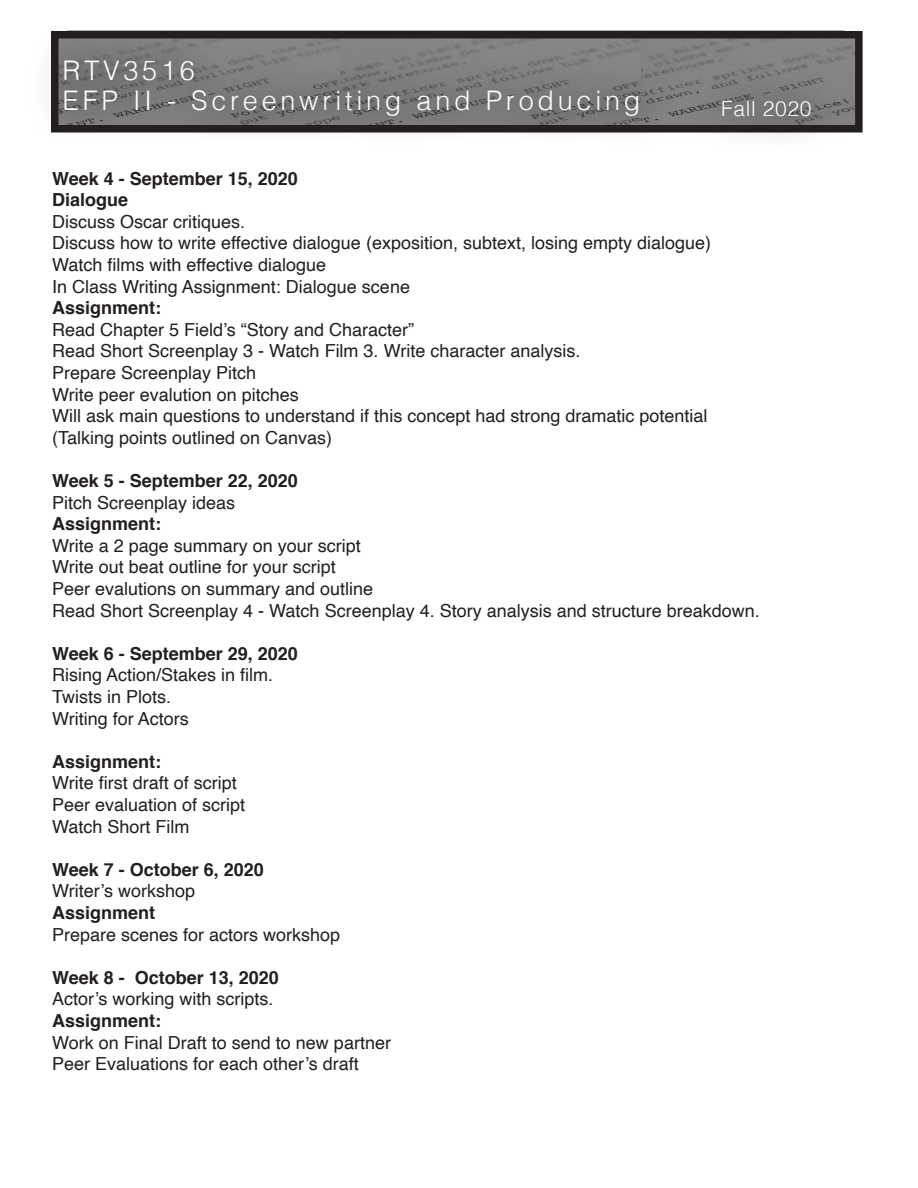
<style>
.page{position:relative;width:918px;height:1188px;background:#fff}
.page>*{position:absolute;margin:0;border:0;box-sizing:border-box;transform-origin:0 0}
.t1{font:300 27px "Helvetica";letter-spacing:.14em;color:#fff}
.t2{font:300 21px "Helvetica";letter-spacing:.03em;color:#fff}
.t3{font:18px "Helvetica";color:#231f20}
.t4{font:700 18px "Helvetica";color:#231f20}
</style>
<div class="page">
<svg style="left:53px;top:31px;width:807px;height:100px;fill:#858384"></svg>
<div style="left:688px;top:66px;width:157px;height:86px;background:#231f20;opacity:.59"></div>
<div style="left:29px;top:25px;width:645px;height:125px;background:#231f20;opacity:.59"></div>
<div style="left:51px;top:31px;width:812px;height:102px;border:8px solid #231f20"></div>
<p class="t1" style="left:63px;top:47px;width:134px">RTV3516</p>
<p class="t1" style="left:63px;top:77px;width:579px">EFP II - Screenwriting and Producing</p>
<p class="t2" style="left:721px;top:91px;width:92px">Fall 2020</p>
<p class="t4" style="left:52px;top:164px;width:247px">Week 4 - September 15, 2020</p>
<p class="t4" style="left:52px;top:185px;width:78px">Dialogue</p>
<p class="t3" style="left:52px;top:208px;width:195px">Discuss Oscar critiques.</p>
<p class="t3" style="left:52px;top:229px;width:660px">Discuss how to write effective dialogue (exposition, subtext, losing empty dialogue)</p>
<p class="t3" style="left:52px;top:251px;width:276px">Watch films with effective dialogue</p>
<p class="t3" style="left:52px;top:272px;width:359px">In Class Writing Assignment: Dialogue scene</p>
<p class="t4" style="left:52px;top:293px;width:111px">Assignment:</p>
<p class="t3" style="left:52px;top:316px;width:363px">Read Chapter 5 Field’s “Story and Character”</p>
<p class="t3" style="left:52px;top:337px;width:530px">Read Short Screenplay 3 - Watch Film 3. Write character analysis.</p>
<p class="t3" style="left:52px;top:359px;width:206px">Prepare Screenplay Pitch</p>
<p class="t3" style="left:52px;top:380px;width:248px">Write peer evalution on pitches</p>
<p class="t3" style="left:52px;top:402px;width:657px">Will ask main questions to understand if this concept had strong dramatic potential</p>
<p class="t3" style="left:52px;top:424px;width:282px">(Talking points outlined on Canvas)</p>
<p class="t4" style="left:52px;top:466px;width:247px">Week 5 - September 22, 2020</p>
<p class="t3" style="left:52px;top:488px;width:185px">Pitch Screenplay ideas</p>
<p class="t4" style="left:52px;top:509px;width:111px">Assignment:</p>
<p class="t3" style="left:52px;top:532px;width:310px">Write a 2 page summary on your script</p>
<p class="t3" style="left:52px;top:553px;width:285px">Write out beat outline for your script</p>
<p class="t3" style="left:52px;top:575px;width:323px">Peer evalutions on summary and outline</p>
<p class="t3" style="left:52px;top:596px;width:709px">Read Short Screenplay 4 - Watch Screenplay 4. Story analysis and structure breakdown.</p>
<p class="t4" style="left:52px;top:639px;width:247px">Week 6 - September 29, 2020</p>
<p class="t3" style="left:52px;top:661px;width:223px">Rising Action/Stakes in film.</p>
<p class="t3" style="left:52px;top:683px;width:121px">Twists in Plots.</p>
<p class="t3" style="left:52px;top:704px;width:138px">Writing for Actors</p>
<p class="t4" style="left:52px;top:747px;width:111px">Assignment:</p>
<p class="t3" style="left:52px;top:769px;width:186px">Write first draft of script</p>
<p class="t3" style="left:52px;top:791px;width:195px">Peer evaluation of script</p>
<p class="t3" style="left:52px;top:812px;width:139px">Watch Short Film</p>
<p class="t4" style="left:52px;top:855px;width:213px">Week 7 - October 6, 2020</p>
<p class="t3" style="left:52px;top:877px;width:145px">Writer’s workshop</p>
<p class="t4" style="left:52px;top:898px;width:105px">Assignment</p>
<p class="t3" style="left:52px;top:920px;width:290px">Prepare scenes for actors workshop</p>
<p class="t4" style="left:52px;top:963px;width:228px">Week 8 - October 13, 2020</p>
<p class="t3" style="left:52px;top:985px;width:223px">Actor’s working with scripts.</p>
<p class="t4" style="left:52px;top:1006px;width:111px">Assignment:</p>
<p class="t3" style="left:52px;top:1028px;width:340px">Work on Final Draft to send to new partner</p>
<p class="t3" style="left:52px;top:1050px;width:308px">Peer Evaluations for each other’s draft</p>
</div>
